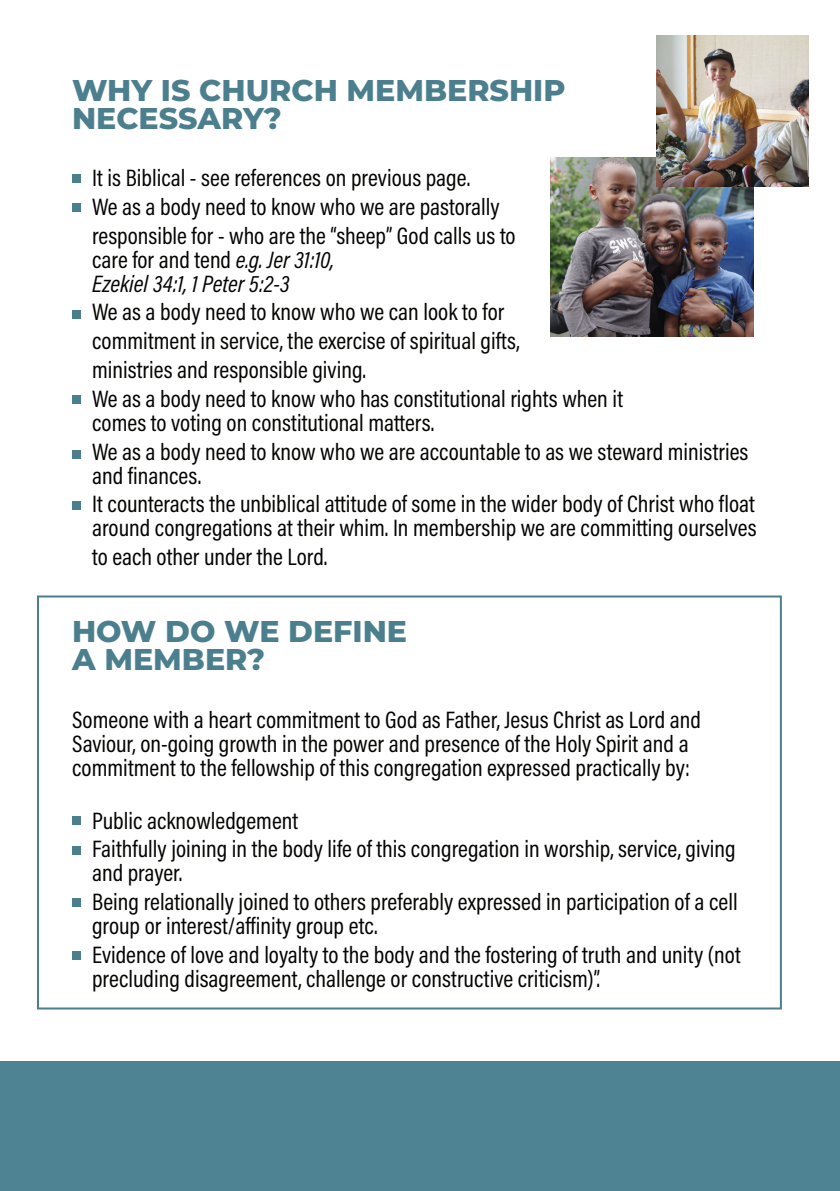
<style>
.page{position:relative;width:840px;height:1191px;background:#fff}
.page>*{position:absolute;margin:0;border:0;box-sizing:border-box;transform-origin:0 0}
.t1{font:800 30px/28px "Montserrat";color:#4c7f8d}
.t2{font:24px/24px "Acumin Pro Cond";color:#040503}
.t3{font:italic 24px "Acumin Pro Cond";letter-spacing:.005em;color:#040503}
.s1{font-style:italic}
</style>
<div class="page">
<div style="left:37px;top:595px;width:744px;height:414px;border:2px solid #4c7f8d"></div>
<div style="left:0;top:1061px;width:839px;height:130px;background:#4d8393"></div>
<img style="left:550px;top:157px;width:203px;height:180px">
<img style="left:656px;top:35px;width:151px;height:151px">
<div style="left:72px;top:395px;width:8px;height:9px;background:#4c7f8d"></div>
<div style="left:72px;top:450px;width:8px;height:8px;background:#4c7f8d"></div>
<div style="left:72px;top:501px;width:8px;height:9px;background:#4c7f8d"></div>
<div style="left:72px;top:174px;width:8px;height:8px;background:#4c7f8d"></div>
<div style="left:72px;top:203px;width:8px;height:9px;background:#4c7f8d"></div>
<div style="left:72px;top:310px;width:8px;height:9px;background:#4c7f8d"></div>
<div style="left:72px;top:816px;width:8px;height:9px;background:#4c7f8d"></div>
<div style="left:72px;top:846px;width:8px;height:8px;background:#4c7f8d"></div>
<div style="left:72px;top:898px;width:8px;height:8px;background:#4c7f8d"></div>
<div style="left:72px;top:951px;width:8px;height:8px;background:#4c7f8d"></div>
<p class="t1" style="left:72px;top:75px;width:494px">WHY IS CHURCH MEMBERSHIP<br>NECESSARY?</p>
<p class="t2" style="left:92px;top:165px;width:379px">It is Biblical - see references on previous page.</p>
<p class="t2" style="left:92px;top:192px;width:425px;line-height:28.8px">We as a body need to know who we are pastorally responsible for - who are the “sheep” God calls us to</p>
<p class="t2" style="left:92px;top:247px;width:243px">care for and tend <span class="s1">e.g. Jer 31:10,</span></p>
<p class="t3" style="left:92px;top:268px;width:199px">Ezekiel 34:1, 1 Peter 5:2-3</p>
<p class="t2" style="left:92px;top:297px;width:429px;line-height:28.8px">We as a body need to know who we can look to for commitment in service, the exercise of spiritual gifts, ministries and responsible giving.</p>
<p class="t2" style="left:92px;top:386px;width:532px">We as a body need to know who has constitutional rights when it</p>
<p class="t2" style="left:92px;top:410px;width:344px">comes to voting on constitutional matters.</p>
<p class="t2" style="left:92px;top:439px;width:657px">We as a body need to know who we are accountable to as we steward ministries and finances.</p>
<p class="t2" style="left:92px;top:492px;width:665px">It counteracts the unbiblical attitude of some in the wider body of Christ who float around congregations at their whim. In membership we are committing ourselves</p>
<p class="t2" style="left:92px;top:544px;width:237px">to each other under the Lord.</p>
<p class="t1" style="left:72px;top:616px;width:336px">HOW DO WE DEFINE</p>
<p class="t1" style="left:72px;top:644px;width:194px">A MEMBER?</p>
<p class="t2" style="left:72px;top:707px;width:630px">Someone with a heart commitment to God as Father, Jesus Christ as Lord and<br>Saviour, on-going growth in the power and presence of the Holy Spirit and a commitment to the fellowship of this congregation expressed practically by:</p>
<p class="t2" style="left:92px;top:808px;width:207px">Public acknowledgement</p>
<p class="t2" style="left:92px;top:836px;width:644px">Faithfully joining in the body life of this congregation in worship, service, giving and prayer.</p>
<p class="t2" style="left:92px;top:889px;width:646px">Being relationally joined to others preferably expressed in participation of a cell group or interest/affinity group etc.</p>
<p class="t2" style="left:92px;top:942px;width:649px">Evidence of love and loyalty to the body and the fostering of truth and unity (not precluding disagreement, challenge or constructive criticism)”.</p>
</div>
